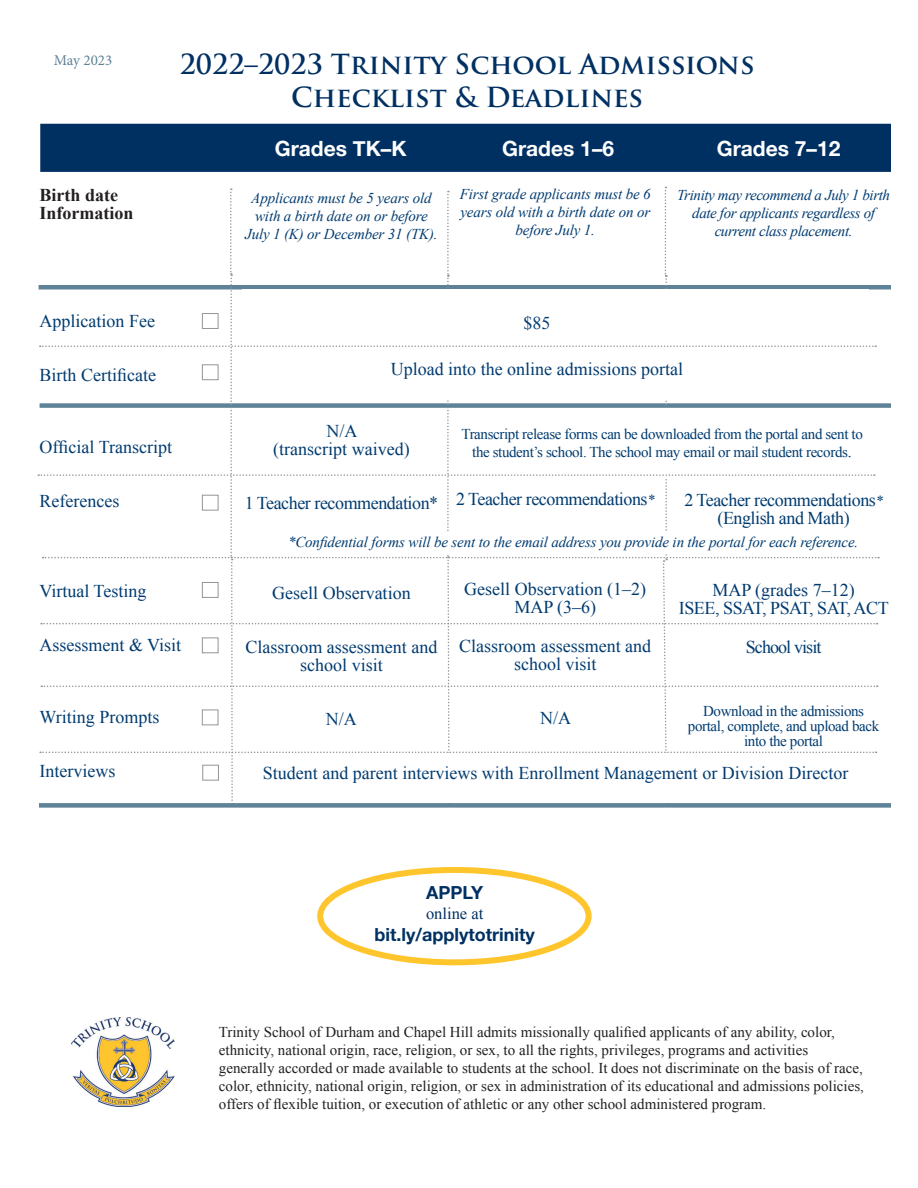
<style>
.page{position:relative;width:918px;height:1188px;background:#fff}
.page>*{position:absolute;margin:0;border:0;box-sizing:border-box;transform-origin:0 0}
.t1{font:700 27px "Trajan Pro";color:#003062}
.t2{font:700 21px "Helvetica Neue";color:#fff}
.t3{font:18px/18px "Times New Roman";color:#003b70;text-align:center}
.t4{font:18px "Times New Roman";letter-spacing:-.025em;color:#003b70}
.t5{font:700 18px "Helvetica Neue";color:#003062}
.t6{font:700 18px "Times New Roman";color:#231f20}
.t7{font:18px "Times New Roman";letter-spacing:-.05em;color:#003b70}
.t8{font:16.5px "Times New Roman";color:#003062}
.t9{font:15px/18px "Times New Roman";color:#231f20}
.t10{font:italic 15px/18px "Times New Roman";letter-spacing:-.01em;color:#003b70;text-align:center}
.t11{font:15px/15px "Times New Roman";letter-spacing:-.025em;color:#003b70;text-align:center}
.t12{font:15px "Minion Pro";color:#5e8297}
.s1{font-size:18px}
.s2{font-style:italic;font-size:15px}
</style>
<div class="page">
<div style="left:40px;top:124px;width:851px;height:48px;background:#003062;border:3px solid #003062"></div>
<img style="left:71px;top:1017px;width:103px;height:90px">
<div style="left:317px;top:867px;width:275px;height:98px;border:6px solid #ffc52d;border-radius:50%"></div>
<div style="left:39px;top:803px;width:852px;height:5px;background:#5e8297"></div>
<svg style="left:38px;top:187px;width:841px;height:617px"></svg>
<p class="t12" style="left:54px;top:50px;width:60px">May 2023</p>
<p class="t6" style="left:40px;top:183px;width:80px">Birth date</p>
<p class="t6" style="left:40px;top:201px;width:95px">Information</p>
<p class="t1" style="left:180px;top:48px;width:576px">2022–2023 Trinity School Admissions</p>
<p class="t1" style="left:291px;top:80px;width:353px">Checklist &amp; Deadlines</p>
<p class="t2" style="left:275px;top:132px;width:133px">Grades TK–K</p>
<p class="t2" style="left:502px;top:132px;width:114px">Grades 1–6</p>
<p class="t2" style="left:717px;top:132px;width:125px">Grades 7–12</p>
<p class="t10" style="left:251px;top:189px;width:182px;text-align:left">Applicants must be 5 years old with a birth date on or before</p>
<p class="t10" style="left:245px;top:225px;width:194px">July 1 (K) or December 31 (TK).</p>
<p class="t10" style="left:460px;top:184px;width:192px">First grade applicants must be 6 years old with a birth date on or before July 1.</p>
<p class="t10" style="left:677px;top:186px;width:214px">Trinity may recommend a July 1 birth date for applicants regardless of current class placement.</p>
<p class="t3" style="left:40px;top:312px;width:117px">Application Fee</p>
<p class="t3" style="left:40px;top:366px;width:118px">Birth Certificate</p>
<p class="t3" style="left:40px;top:438px;width:134px">Official Transcript</p>
<p class="t3" style="left:40px;top:492px;width:81px">References</p>
<p class="t3" style="left:524px;top:314px;width:28px">$85</p>
<p class="t3" style="left:391px;top:360px;width:294px">Upload into the online admissions portal</p>
<p class="t3" style="left:326px;top:422px;width:32px">N/A</p>
<p class="t3" style="left:273px;top:440px;width:138px">(transcript waived)</p>
<p class="t4" style="left:245px;top:491px;width:195px">1 Teacher recommendation*</p>
<p class="t11" style="left:461px;top:425px;width:403px;line-height:18px">Transcript release forms can be downloaded from the portal and sent to the student’s school. The school may email or mail student records<span class="s1">.</span></p>
<p class="t4" style="left:456px;top:487px;width:200px">2 Teacher recommendations<span class="s2">*</span></p>
<p class="t4" style="left:684px;top:488px;width:200px">2 Teacher recommendations<span class="s2">*</span></p>
<p class="t4" style="left:717px;top:506px;width:134px">(English and Math)</p>
<p class="t10" style="left:288px;top:533px;width:572px">*Confidential forms will be sent to the email address you provide in the portal for each reference.</p>
<p class="t3" style="left:40px;top:582px;width:108px">Virtual Testing</p>
<p class="t3" style="left:40px;top:636px;width:143px">Assessment &amp; Visit</p>
<p class="t3" style="left:40px;top:708px;width:121px">Writing Prompts</p>
<p class="t3" style="left:40px;top:762px;width:77px">Interviews</p>
<p class="t3" style="left:272px;top:584px;width:140px">Gesell Observation</p>
<p class="t3" style="left:245px;top:638px;width:193px">Classroom assessment and school visit</p>
<p class="t3" style="left:326px;top:710px;width:32px">N/A</p>
<p class="t3" style="left:464px;top:579px;width:183px">Gesell Observation (1–2)</p>
<p class="t3" style="left:514px;top:597px;width:83px">MAP (3–6)</p>
<p class="t3" style="left:459px;top:636px;width:193px">Classroom assessment and school visit</p>
<p class="t3" style="left:540px;top:708px;width:32px">N/A</p>
<p class="t3" style="left:712px;top:581px;width:144px">MAP (grades 7–12)</p>
<p class="t4" style="left:679px;top:596px;width:211px">ISEE, SSAT, PSAT, SAT, ACT</p>
<p class="t7" style="left:746px;top:635px;width:77px">School visit</p>
<p class="t11" style="left:703px;top:703px;width:163px">Download in the admissions</p>
<p class="t11" style="left:688px;top:718px;width:193px">portal, complete, and upload back into the portal</p>
<p class="t3" style="left:263px;top:764px;width:587px">Student and parent interviews with Enrollment Management or Division Director</p>
<p class="t5" style="left:426px;top:879px;width:59px">APPLY</p>
<p class="t8" style="left:426px;top:903px;width:59px">online at</p>
<p class="t5" style="left:375px;top:920px;width:162px">bit.ly/applytotrinity</p>
<p class="t9" style="left:219px;top:1023px;width:618px">Trinity School of Durham and Chapel Hill admits missionally qualified applicants of any ability, color, ethnicity, national origin, race, religion, or sex, to all the rights, privileges, programs and activities</p>
<p class="t9" style="left:219px;top:1059px;width:647px;text-align:justify">generally accorded or made available to students at the school. It does not discriminate on the basis of race, color, ethnicity, national origin, religion, or sex in administration of its educational and admissions policies, offers of flexible tuition, or execution of athletic or any other school administered program.</p>
</div>
